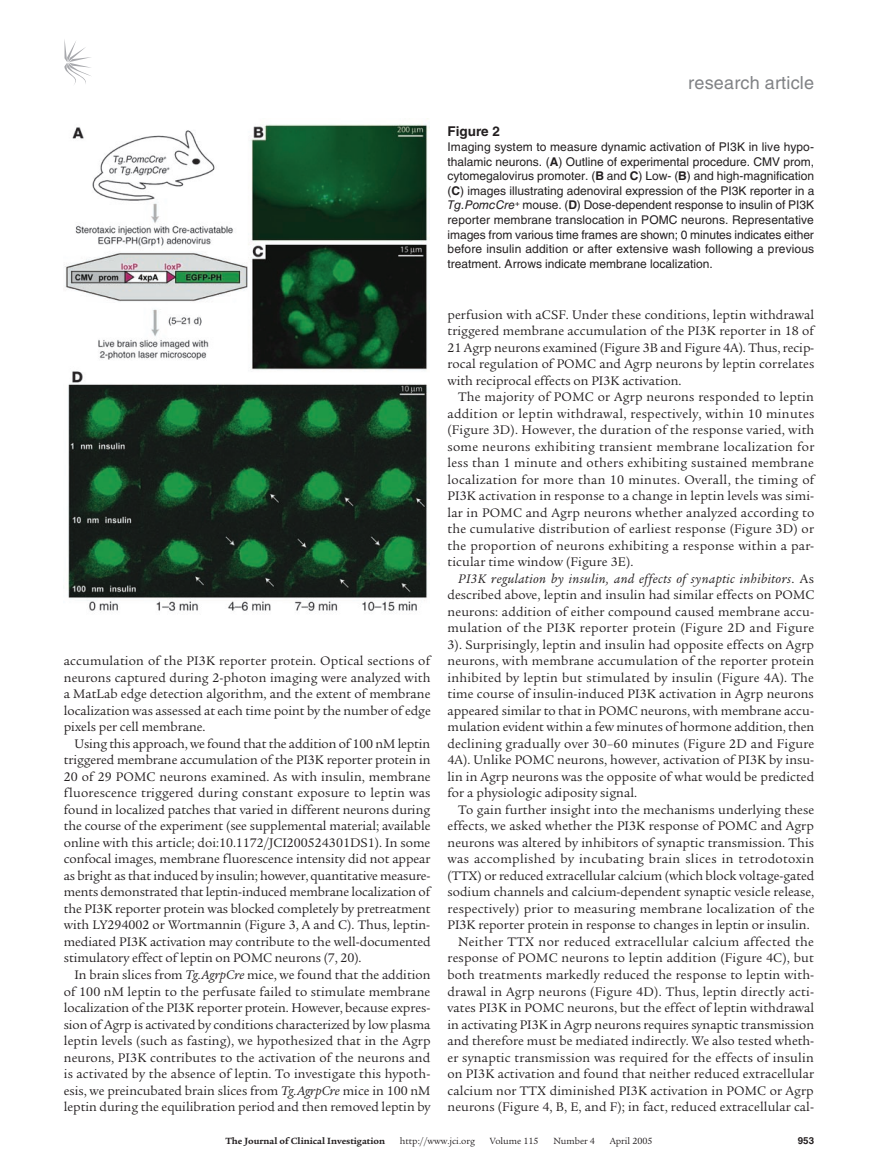
<style>
.page{position:relative;width:878px;height:1174px;background:#fff}
.page>*{position:absolute;margin:0;border:0;box-sizing:border-box;transform-origin:0 0}
.t1{font:18px "Helvetica LT Std";letter-spacing:.01em;color:#808285}
.t2{font:13.5px/16.5px "Legacy Serif Std";letter-spacing:.005em;color:#231f20;text-align:justify}
.t3{font:13.5px "Legacy Serif Std";letter-spacing:.025em;color:#231f20}
.t4{font:700 13.5px "Helvetica LT Std";color:#231f20}
.t5{font:12px/14.7px "Helvetica LT Std";color:#231f20;text-align:justify}
.t6{font:9.75px "Legacy Serif Std";color:#231f20}
.t7{font:700 9.75px "Legacy Serif Std";color:#231f20}
.t8{font:700 9.75px "Helvetica LT Std";color:#231f20}
.s1{font-weight:700}
.s2{font-style:italic}
</style>
<div class="page">
<svg style="left:64px;top:39px;width:27px;height:46px"></svg>
<img style="left:65px;top:124px;width:364px;height:487px">
<h1 class="t1" style="left:688px;top:72px;width:127px">research article</h1>
<p class="t4" style="left:447px;top:123px;width:54px">Figure 2</p>
<p class="t5" style="left:447px;top:139px;width:368px">Imaging system to measure dynamic activation of PI3K in live hypo&shy;thalamic neurons. (<span class="s1">A</span>) Outline of experimental procedure. CMV prom, cytomegalovirus promoter. (<span class="s1">B</span> and <span class="s1">C</span>) Low- (<span class="s1">B</span>) and high-magnification (<span class="s1">C</span>) images illustrating adenoviral expression of the PI3K reporter in a <span class="s2">Tg.PomcCre</span><sup>+</sup> mouse. (<span class="s1">D</span>) Dose-dependent response to insulin of PI3K reporter membrane translocation in POMC neurons. Representative images from various time frames are shown; 0 minutes indicates either before insulin addition or after extensive wash following a previous treatment. Arrows indicate membrane localization.</p>
<p class="t2" style="left:64px;top:653px;width:368px">accumulation of the PI3K reporter protein. Optical sections of neurons captured during 2-photon imaging were analyzed with a MatLab edge detection algorithm, and the extent of membrane localization was assessed at each time point by the number of edge pixels per cell membrane.</p>
<p class="t2" style="left:64px;top:735px;width:368px;text-indent:11px">Using this approach, we found that the addition of 100 nM leptin triggered membrane accumulation of the PI3K reporter protein in 20 of 29 POMC neurons examined. As with insulin, membrane fluorescence triggered during constant exposure to leptin was found in localized patches that varied in different neurons during the course of the experiment (see supplemental material; available online with this article; doi:10.1172/JCI200524301DS1). In some confocal images, membrane fluorescence intensity did not appear as bright as that induced by insulin; however, quantitative measure&shy;ments demonstrated that leptin-induced membrane localization of the PI3K reporter protein was blocked completely by pretreatment with LY294002 or Wortmannin (Figure 3, A and C). Thus, leptin&shy;mediated PI3K activation may contribute to the well-documented stimulatory effect of leptin on POMC neurons (7, 20).</p>
<p class="t2" style="left:64px;top:966px;width:368px;text-indent:11px">In brain slices from <span class="s2">Tg.AgrpCre</span> mice, we found that the addition of 100 nM leptin to the perfusate failed to stimulate membrane localization of the PI3K reporter protein. However, because expres&shy;sion of Agrp is activated by conditions characterized by low plasma leptin levels (such as fasting), we hypothesized that in the Agrp neurons, PI3K contributes to the activation of the neurons and is activated by the absence of leptin. To investigate this hypoth&shy;esis, we preincubated brain slices from <span class="s2">Tg.AgrpCre</span> mice in 100 nM leptin during the equilibration period and then removed leptin by</p>
<p class="t2" style="left:447px;top:306px;width:368px">perfusion with aCSF. Under these conditions, leptin withdrawal triggered membrane accumulation of the PI3K reporter in 18 of 21 Agrp neurons examined (Figure 3B and Figure 4A). Thus, recip&shy;rocal regulation of POMC and Agrp neurons by leptin correlates with reciprocal effects on PI3K activation.</p>
<p class="t2" style="left:447px;top:389px;width:368px;text-indent:11px">The majority of POMC or Agrp neurons responded to leptin addition or leptin withdrawal, respectively, within 10 minutes (Figure 3D). However, the duration of the response varied, with some neurons exhibiting transient membrane localization for less than 1 minute and others exhibiting sustained membrane localization for more than 10 minutes. Overall, the timing of PI3K activation in response to a change in leptin levels was simi&shy;lar in POMC and Agrp neurons whether analyzed according to the cumulative distribution of earliest response (Figure 3D) or the proportion of neurons exhibiting a response within a par&shy;ticular time window (Figure 3E).</p>
<p class="t2" style="left:447px;top:570px;width:368px;text-indent:11px"><span class="s2">PI3K regulation by insulin, and effects of synaptic inhibitors</span>. As described above, leptin and insulin had similar effects on POMC neurons: addition of either compound caused membrane accu&shy;mulation of the PI3K reporter protein (Figure 2D and Figure 3). Surprisingly, leptin and insulin had opposite effects on Agrp neurons, with membrane accumulation of the reporter protein inhibited by leptin but stimulated by insulin (Figure 4A). The time course of insulin-induced PI3K activation in Agrp neurons appeared similar to that in POMC neurons, with membrane accu&shy;mulation evident within a few minutes of hormone addition, then declining gradually over 30–60 minutes (Figure 2D and Figure 4A). Unlike POMC neurons, however, activation of PI3K by insu&shy;lin in Agrp neurons was the opposite of what would be predicted for a physiologic adiposity signal.</p>
<p class="t2" style="left:458px;top:801px;width:357px">To gain further insight into the mechanisms underlying these</p>
<p class="t2" style="left:447px;top:818px;width:368px">effects, we asked whether the PI3K response of POMC and Agrp</p>
<p class="t2" style="left:447px;top:834px;width:368px">neurons was altered by inhibitors of synaptic transmission. This</p>
<p class="t3" style="left:447px;top:851px;width:368px">was accomplished by incubating brain slices in tetrodotoxin</p>
<p class="t2" style="left:447px;top:867px;width:368px">(TTX) or reduced extracellular calcium (which block voltage-gated</p>
<p class="t2" style="left:447px;top:884px;width:368px">sodium channels and calcium-dependent synaptic vesicle release,</p>
<p class="t2" style="left:447px;top:900px;width:368px">respectively) prior to measuring membrane localization of the</p>
<p class="t2" style="left:447px;top:917px;width:363px">PI3K reporter protein in response to changes in leptin or insulin.</p>
<p class="t2" style="left:458px;top:933px;width:357px">Neither TTX nor reduced extracellular calcium affected the</p>
<p class="t2" style="left:447px;top:950px;width:368px">response of POMC neurons to leptin addition (Figure 4C), but</p>
<p class="t2" style="left:447px;top:966px;width:368px">both treatments markedly reduced the response to leptin with-</p>
<p class="t2" style="left:447px;top:983px;width:368px">drawal in Agrp neurons (Figure 4D). Thus, leptin directly acti-</p>
<p class="t2" style="left:447px;top:999px;width:368px">vates PI3K in POMC neurons, but the effect of leptin withdrawal</p>
<p class="t2" style="left:447px;top:1016px;width:368px">in activating PI3K in Agrp neurons requires synaptic transmission</p>
<p class="t2" style="left:447px;top:1032px;width:368px">and therefore must be mediated indirectly. We also tested wheth-</p>
<p class="t2" style="left:447px;top:1049px;width:368px">er synaptic transmission was required for the effects of insulin</p>
<p class="t2" style="left:447px;top:1065px;width:368px">on PI3K activation and found that neither reduced extracellular</p>
<p class="t2" style="left:447px;top:1082px;width:368px">calcium nor TTX diminished PI3K activation in POMC or Agrp</p>
<p class="t2" style="left:447px;top:1098px;width:368px">neurons (Figure 4, B, E, and F); in fact, reduced extracellular cal-</p>
<p class="t7" style="left:225px;top:1135px;width:161px">The Journal of Clinical Investigation</p>
<p class="t6" style="left:400px;top:1135px;width:77px">http://www.jci.org</p>
<p class="t6" style="left:489px;top:1135px;width:50px">Volume 115</p>
<p class="t6" style="left:553px;top:1135px;width:43px">Number 4</p>
<p class="t6" style="left:609px;top:1135px;width:44px">April 2005</p>
<p class="t8" style="left:797px;top:1134px;width:18px">953</p>
</div>
